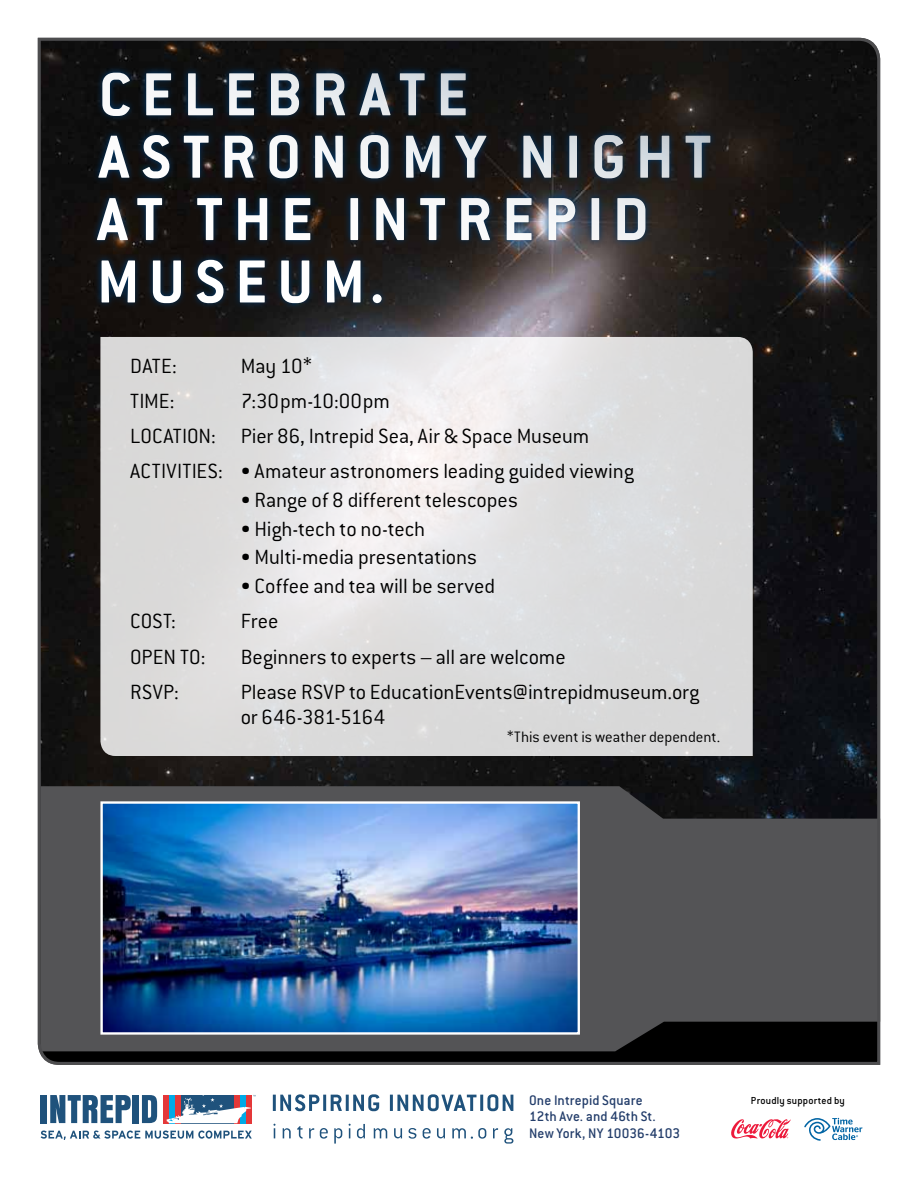
<style>
.page{position:relative;width:918px;height:1188px;background:#fff}
.page>*{position:absolute;margin:0;border:0;box-sizing:border-box;transform-origin:0 0}
.t1{font:700 66.6px/62.4px "Conduit ITC";letter-spacing:.155em;color:#fff}
.t2{font:300 22.65px/35.2px "Conduit ITC";color:#000}
.t3{font:300 16.65px "Conduit ITC";letter-spacing:.005em;color:#000}
.t4{font:500 15.3px/16.4px "Conduit ITC";color:#243e6b}
.t5{font:500 11.1px "Conduit ITC";letter-spacing:.02em;color:#000}
.s1{font-size:15.45px}
</style>
<div class="page">
<hr style="left:273px;top:1095px;width:3px;height:16px;background:#1f527c">
<svg style="left:280px;top:1094px;width:39px;height:17px"></svg>
<hr style="left:323px;top:1095px;width:3px;height:16px;background:#1f527c">
<svg style="left:331px;top:1095px;width:11px;height:16px"></svg>
<hr style="left:346px;top:1095px;width:3px;height:16px;background:#1f527c">
<svg style="left:353px;top:1094px;width:26px;height:17px"></svg>
<hr style="left:390px;top:1095px;width:3px;height:16px;background:#1f527c">
<svg style="left:397px;top:1094px;width:80px;height:17px"></svg>
<hr style="left:480px;top:1095px;width:3px;height:16px;background:#1f527c">
<svg style="left:487px;top:1094px;width:26px;height:17px"></svg>
<svg style="left:273px;top:1124px;width:3px;height:14px"></svg>
<svg style="left:283px;top:1128px;width:8px;height:10px"></svg>
<svg style="left:297px;top:1126px;width:6px;height:13px"></svg>
<svg style="left:309px;top:1128px;width:5px;height:10px"></svg>
<svg style="left:320px;top:1128px;width:8px;height:11px"></svg>
<svg style="left:334px;top:1128px;width:8px;height:16px"></svg>
<svg style="left:349px;top:1124px;width:2px;height:14px"></svg>
<svg style="left:357px;top:1124px;width:8px;height:14px"></svg>
<svg style="left:374px;top:1128px;width:13px;height:10px"></svg>
<svg style="left:394px;top:1128px;width:8px;height:10px"></svg>
<svg style="left:409px;top:1128px;width:7px;height:11px"></svg>
<svg style="left:423px;top:1128px;width:8px;height:11px"></svg>
<svg style="left:437px;top:1128px;width:8px;height:10px"></svg>
<svg style="left:452px;top:1128px;width:34px;height:11px"></svg>
<svg style="left:493px;top:1128px;width:5px;height:10px"></svg>
<svg style="left:504px;top:1128px;width:9px;height:16px"></svg>
<div style="left:40px;top:1095px;width:7px;height:28px;background:#1f527c"></div>
<svg style="left:50px;top:1095px;width:81px;height:28px"></svg>
<div style="left:133px;top:1095px;width:6px;height:28px;background:#1f527c"></div>
<svg style="left:142px;top:1095px;width:15px;height:28px"></svg>
<div style="left:163px;top:1095px;width:18px;height:28px;background:#e43839"></div>
<svg style="left:41px;top:1131px;width:211px;height:9px"></svg>
<svg style="left:167px;top:1095px;width:89px;height:28px"></svg>
<svg style="left:804px;top:1118px;width:58px;height:23px"></svg>
<svg style="left:731px;top:1119px;width:60px;height:20px"></svg>
<img style="left:37px;top:37px;width:844px;height:1028px">
<h1 class="t1" style="left:97px;top:62px;width:616px">CELEBRATE<br>ASTRONOMY NIGHT<br>AT THE I NTREPID<br>MUSEUM.</h1>
<p class="t2" style="left:130px;top:348px;width:48px">Date:</p>
<p class="t2" style="left:241px;top:348px;width:73px">May 10*</p>
<p class="t2" style="left:130px;top:383px;width:46px">Time:</p>
<p class="t2" style="left:130px;top:383px;width:505px;text-indent:111px">7:30pm-10:00pm<br>Location: Pier 86, Intrepid Sea, Air &amp; Space Museum<br>Activities: • Amateur astronomers leading guided viewing</p>
<p class="t2" style="left:241px;top:482px;width:279px">• Range of 8 different telescopes</p>
<p class="t2" style="left:241px;top:511px;width:186px">• High-tech to no-tech</p>
<p class="t2" style="left:241px;top:540px;width:238px">• Multi-media presentations</p>
<p class="t2" style="left:241px;top:569px;width:256px">• Coffee and tea will be served</p>
<p class="t2" style="left:130px;top:604px;width:47px">Cost:</p>
<p class="t2" style="left:241px;top:604px;width:39px">Free</p>
<p class="t2" style="left:130px;top:639px;width:77px">Open to:</p>
<p class="t2" style="left:241px;top:639px;width:326px">Beginners to experts – all are welcome</p>
<p class="t2" style="left:130px;top:674px;width:50px">RSVP:</p>
<p class="t2" style="left:241px;top:679px;width:460px;line-height:25.5px">Please RSVP to EducationEvents@intrepidmuseum.org or 646-381-5164</p>
<p class="t3" style="left:507px;top:728px;width:215px">*This event is weather dependent.</p>
<p class="t4" style="left:529px;top:1092px;width:153px">One Intrepid Square<br>12th Ave. and 46th St.<br>New York, NY 10036-<span class="s1">4103</span></p>
<p class="t5" style="left:751px;top:1095px;width:96px">Proudly supported by</p>
</div>
